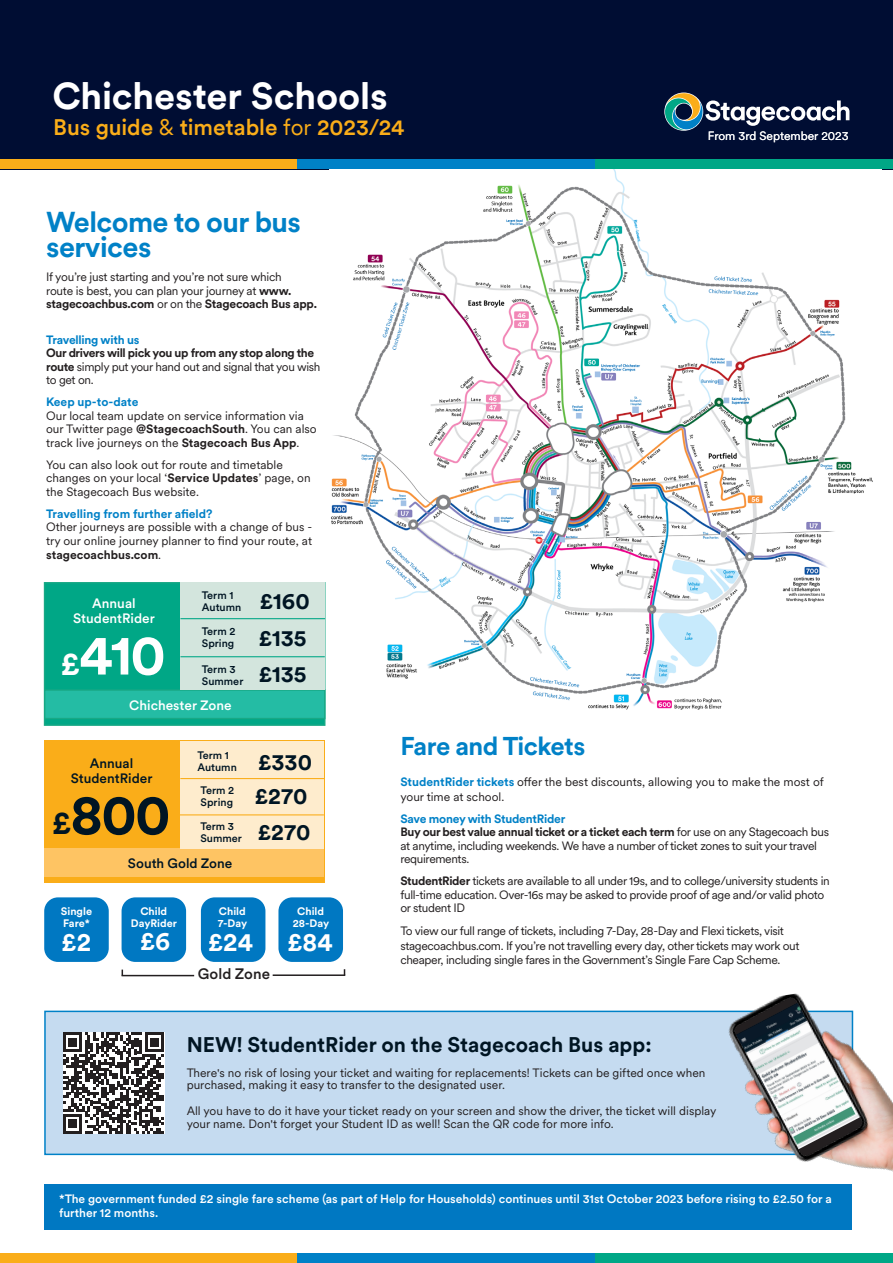
<style>
.page{position:relative;width:893px;height:1263px;background:#fff}
.page>*{position:absolute;margin:0;border:0;box-sizing:border-box;transform-origin:0 0}
.t1{font:700 56.25px "Stagecoach Circular";color:#001523}
.t2{font:700 56.25px "Stagecoach Circular";color:#fff}
.t3{font:700 37.5px "Stagecoach Circular TT";letter-spacing:-.005em;color:#fff}
.t4{font:700 28.5px/25.5px "Stagecoach Circular";letter-spacing:-.02em;color:#0081c7}
.t5{font:700 25.5px "Stagecoach Circular";letter-spacing:-.02em;color:#0081c7}
.t6{font:700 25.5px "Stagecoach Circular TT";color:#fff}
.t7{font:700 22.65px "Stagecoach Circular";color:#001523}
.t8{font:500 22.5px "Stagecoach Circular TT";letter-spacing:-.005em;color:#faad19}
.t9{font:700 21px "Stagecoach Circular";color:#001523}
.t10{font:500 15px "Stagecoach Circular";color:#231f20}
.t11{font:500 13.5px/14.9px "Stagecoach Circular";color:#fff;text-align:center}
.t12{font:500 13.5px/14.9px "Stagecoach Circular";color:#001523;text-align:center}
.t13{font:12px/13.5px "Stagecoach Circular";letter-spacing:-.015em;color:#231f20}
.t14{font:500 12px/14.4px "Stagecoach Circular";color:#fff}
.t15{font:12px "Stagecoach Circular";color:#fff}
.t16{font:700 12px "Stagecoach Circular";color:#231f20}
.t17{font:500 10.8px "Stagecoach Circular";color:#001523}
.t18{font:700 10.8px "Stagecoach Circular";color:#fff}
.s1{font-weight:400}
.s2{font-weight:700}
.s3{font-weight:700;color:#0081c7}
.s4{font-size:32.4px}
</style>
<div class="page">
<div style="left:0;top:0;width:893px;height:169px;background:#000d33"></div>
<div style="left:0;top:160px;width:298px;height:9px;background:#faad19"></div>
<div style="left:298px;top:160px;width:297px;height:9px;background:#0081c7"></div>
<div style="left:595px;top:160px;width:298px;height:9px;background:#00a786"></div>
<svg style="left:664px;top:93px;width:185px;height:38px"></svg>
<div style="left:0;top:1253px;width:298px;height:10px;background:#faad19"></div>
<div style="left:298px;top:1253px;width:297px;height:10px;background:#0081c7"></div>
<div style="left:595px;top:1253px;width:298px;height:10px;background:#00a786"></div>
<div style="left:44px;top:1011px;width:809px;height:144px;background:#c5dbf0;border:2px solid #0081c7"></div>
<svg style="left:63px;top:1032px;width:101px;height:101px;background:#7f7d7e"></svg>
<div style="left:45px;top:741px;width:280px;height:142px;background:#faad19"></div>
<div style="left:45px;top:848px;width:279px;height:29px;background:#fec463"></div>
<div style="left:180px;top:741px;width:144px;height:107px;background:#feeccd"></div>
<hr style="left:180px;top:778px;width:144px;height:1px;background:#faad19">
<hr style="left:179px;top:814px;width:145px;height:1px;background:#faad19">
<div style="left:45px;top:1184px;width:807px;height:45px;background:#0078c2"></div>
<div style="left:44px;top:582px;width:281px;height:144px;background:#00a786;border:1px solid #18a885"></div>
<div style="left:44px;top:689px;width:281px;height:30px;background:#24bca4;border:1px solid #18a885"></div>
<div style="left:180px;top:583px;width:145px;height:107px;background:#d3e5dd"></div>
<hr style="left:180px;top:618px;width:145px;height:1px;background:#00a786">
<hr style="left:180px;top:656px;width:145px;height:1px;background:#00a786">
<div style="left:44px;top:897px;width:65px;height:65px;background:#0078c2;border-radius:14px"></div>
<div style="left:122px;top:897px;width:64px;height:65px;background:#0078c2;border-radius:14px"></div>
<div style="left:201px;top:897px;width:64px;height:65px;background:#0078c2;border-radius:14px"></div>
<div style="left:278px;top:897px;width:65px;height:65px;background:#0078c2;border-radius:14px"></div>
<hr style="left:122px;top:975px;width:72px;height:1px;background:#231f20">
<hr style="left:273px;top:974px;width:72px;height:2px;background:#231f20">
<img style="left:721px;top:993px;width:172px;height:237px">
<img style="left:331px;top:169px;width:542px;height:541px">
<h2 class="t3" style="left:52px;top:70px;width:337px">Chichester Schools</h2>
<h3 class="t8" style="left:53px;top:112px;width:353px">Bus guide <span class="s1">&amp;</span> timetable <span class="s1">for</span> 2023/24</h3>
<p class="t4" style="left:46px;top:208px;width:256px">Welcome to our bus services</p>
<p class="t13" style="left:46px;top:270px;width:272px">If you’re just starting and you’re not sure which<br>route is best, you can plan your journey at <span class="s2">www. stagecoachbus.com</span> or on the <span class="s2">Stagecoach Bus app.</span></p>
<p class="t13" style="left:46px;top:332px;width:276px"><span class="s3">Travelling with us<br></span><span class="s2">Our drivers will pick you up from any stop along the route</span> simply put your hand out and signal that you wish to get on.</p>
<p class="t13" style="left:46px;top:395px;width:272px"><span class="s3">Keep up-to-date<br></span>Our local team update on service information via our Twitter page <span class="s2">@StagecoachSouth</span>. You can also track live journeys on the <span class="s2">Stagecoach Bus App</span>.</p>
<p class="t13" style="left:46px;top:457px;width:266px">You can also look out for route and timetable changes on your local ‘<span class="s2">Service Updates</span>’ page, on the Stagecoach Bus website.</p>
<p class="t13" style="left:46px;top:506px;width:268px"><span class="s3">Travelling from further afield?<br></span>Other journeys are possible with a change of bus - try our online journey planner to find your route, at</p>
<p class="t16" style="left:46px;top:547px;width:117px">stagecoachbus.com<span class="s1">.</span></p>
<p class="t11" style="left:73px;top:596px;width:83px">Annual<br>StudentRider</p>
<p class="t2" style="left:61px;top:616px;width:106px"><span class="s4">£</span>410</p>
<p class="t17" style="left:202px;top:587px;width:33px">Term 1</p>
<p class="t17" style="left:202px;top:600px;width:41px">Autumn</p>
<p class="t7" style="left:260px;top:586px;width:51px">£160</p>
<p class="t17" style="left:202px;top:624px;width:35px">Term 2</p>
<p class="t17" style="left:202px;top:636px;width:34px">Spring</p>
<p class="t7" style="left:259px;top:622px;width:49px">£135</p>
<p class="t17" style="left:202px;top:662px;width:35px">Term 3</p>
<p class="t17" style="left:202px;top:674px;width:43px">Summer</p>
<p class="t7" style="left:259px;top:658px;width:49px">£135</p>
<p class="t11" style="left:129px;top:697px;width:104px">Chichester Zone</p>
<p class="t15" style="left:708px;top:128px;width:142px">From 3rd September 2023</p>
<p class="t12" style="left:71px;top:755px;width:83px">Annual<br>StudentRider</p>
<p class="t1" style="left:52px;top:776px;width:120px"><span class="s4">£</span>800</p>
<p class="t17" style="left:197px;top:748px;width:33px">Term 1</p>
<p class="t17" style="left:197px;top:760px;width:41px">Autumn</p>
<p class="t7" style="left:258px;top:746px;width:56px">£330</p>
<p class="t17" style="left:201px;top:783px;width:35px">Term 2</p>
<p class="t17" style="left:201px;top:795px;width:34px">Spring</p>
<p class="t7" style="left:255px;top:780px;width:54px">£270</p>
<p class="t17" style="left:200px;top:819px;width:35px">Term 3</p>
<p class="t17" style="left:200px;top:831px;width:43px">Summer</p>
<p class="t7" style="left:258px;top:816px;width:54px">£270</p>
<p class="t18" style="left:61px;top:904px;width:33px">Single</p>
<p class="t18" style="left:63px;top:916px;width:28px">Fare*</p>
<p class="t6" style="left:62px;top:925px;width:31px">£2</p>
<p class="t12" style="left:128px;top:855px;width:106px">South Gold Zone</p>
<p class="t18" style="left:140px;top:904px;width:28px">Child</p>
<p class="t18" style="left:131px;top:916px;width:48px">DayRider</p>
<p class="t18" style="left:219px;top:904px;width:28px">Child</p>
<p class="t18" style="left:218px;top:916px;width:31px">7-Day</p>
<p class="t18" style="left:297px;top:904px;width:28px">Child</p>
<p class="t18" style="left:293px;top:916px;width:38px">28-Day</p>
<p class="t6" style="left:140px;top:923px;width:32px">£6</p>
<p class="t6" style="left:208px;top:924px;width:47px">£24</p>
<p class="t6" style="left:288px;top:925px;width:47px">£84</p>
<p class="t10" style="left:198px;top:964px;width:74px">Gold Zone</p>
<p class="t5" style="left:400px;top:728px;width:186px">Fare and Tickets</p>
<p class="t13" style="left:400px;top:774px;width:425px;line-height:14.4px"><span class="s3">StudentRider tickets</span> offer the best discounts, allowing you to make the most of your time at school.</p>
<p class="t13" style="left:400px;top:811px;width:430px"><span class="s3">Save money with StudentRider<br></span><span class="s2">Buy our best value annual ticket or a ticket each term</span> for use on any Stagecoach bus at anytime, including weekends. We have a number of ticket zones to suit your travel requirements.</p>
<p class="t13" style="left:400px;top:874px;width:431px"><span class="s2">StudentRider</span> tickets are available to all under 19s, and to college/university students in full-time education. Over-16s may be asked to provide proof of age and/or valid photo or student ID</p>
<p class="t13" style="left:400px;top:924px;width:385px">To view our full range of tickets, including 7-Day, 28-Day and Flexi tickets, visit</p>
<p class="t13" style="left:400px;top:938px;width:401px;line-height:14.4px">stagecoachbus.com. If you’re not travelling every day, other tickets may work out cheaper, including single fares in the Government’s Single Fare Cap Scheme.</p>
<p class="t9" style="left:187px;top:1030px;width:466px">NEW! StudentRider on the Stagecoach Bus app:</p>
<p class="t13" style="left:187px;top:1066px;width:520px">There's no risk of losing your ticket and waiting for replacements! Tickets can be gifted once when</p>
<p class="t13" style="left:187px;top:1078px;width:320px">purchased, making it easy to transfer to the designated user.</p>
<p class="t13" style="left:187px;top:1103px;width:531px">All you have to do it have your ticket ready on your screen and show the driver, the ticket will display your name. Don't forget your Student ID as well! Scan the QR code for more info.</p>
<p class="t14" style="left:59px;top:1191px;width:774px">*The government funded £2 single fare scheme (as part of Help for Households) continues until 31st October 2023 before rising to £2.50 for a further 12 months.</p>
</div>
